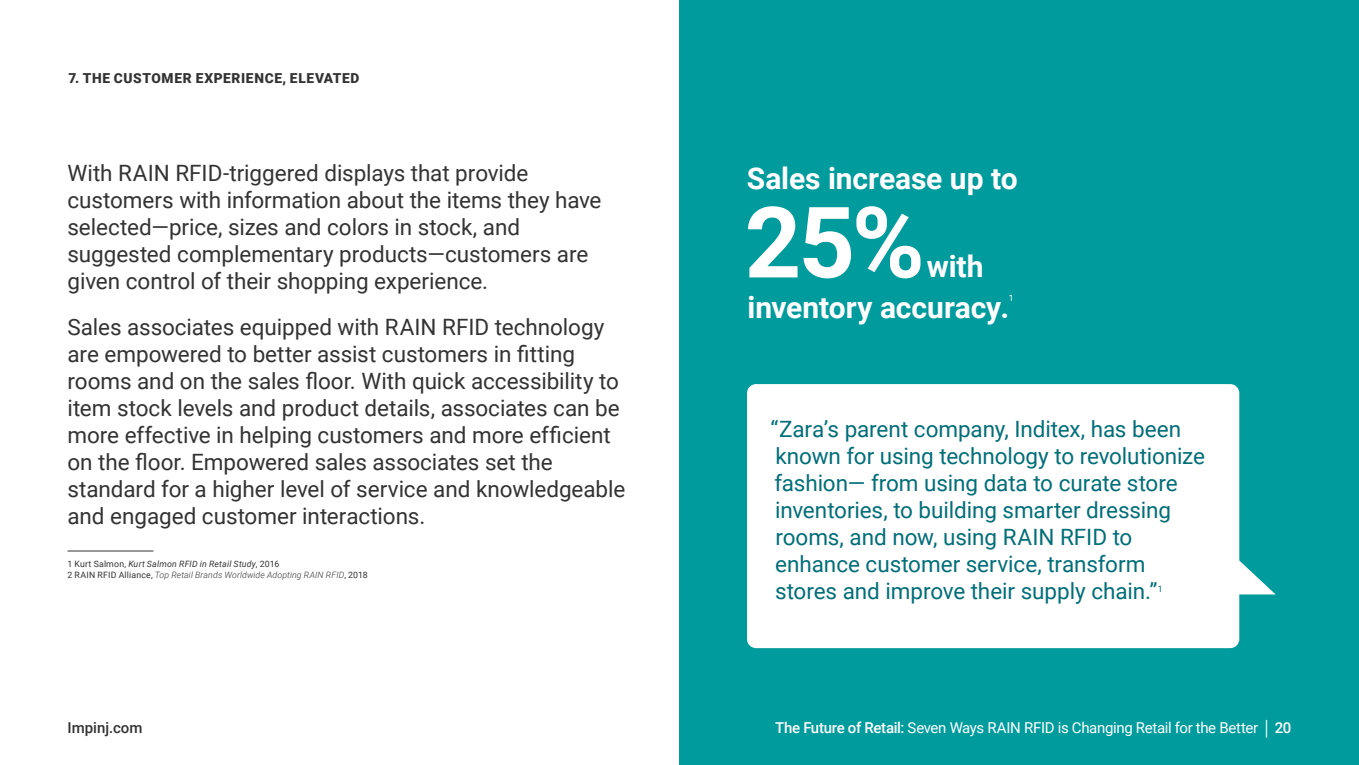
<style>
.page{position:relative;width:1359px;height:765px;background:#fff}
.page>*{position:absolute;margin:0;border:0;box-sizing:border-box;transform-origin:0 0}
.Big_Quote{font:700 98.75px "Roboto";color:#fff}
.Big_Quote-2{font:700 30px "Roboto";letter-spacing:-.005em;color:#fff}
.Big_Type{font:22.5px/27px "Roboto";letter-spacing:-.005em;color:#333}
.Big_Type-2{font:22.5px/27px "Roboto";letter-spacing:-.005em;color:#026e78}
.t1{font:15px "Roboto";letter-spacing:-.02em;color:#fff}
.t2{font:500 15px "Roboto";color:#333}
.t3{font:900 13.75px "Roboto";letter-spacing:.045em;color:#333}
.Footnote{font:italic 300 8.75px "Roboto";letter-spacing:.015em;color:#333}
.Footnote-2{font:italic 8.75px "Roboto";letter-spacing:.025em;color:#333}
.Big_Quote-3{font:8.75px "Roboto";color:#fff}
.Big_Type-3{font:8.75px "Roboto";color:#026e78}
.s1{font-style:normal}
.s2{font-weight:400;font-style:normal}
.s3{font-weight:500}
.s4{font-size:21px}
</style>
<div class="page">
<hr style="left:68px;top:551px;width:85px;height:1px;background:#333">
<div style="left:679px;top:0;width:680px;height:765px;background:#009b9d"></div>
<div style="left:747px;top:384px;width:492px;height:264px;background:#fff;border-radius:9px"></div>
<svg style="left:1239px;top:559px;width:36px;height:35px"></svg>
<p class="t3" style="left:68px;top:68px;width:292px">7. THE CUSTOMER EXPERIENCE, ELEVATED</p>
<p class="Big_Type" style="left:68px;top:159px;width:536px">With RAIN RFID-triggered displays that provide customers with information about the items they have selected—price, sizes and colors in stock, and suggested complementary products—customers are given control of their shopping experience.</p>
<p class="Big_Type" style="left:68px;top:312px;width:559px">Sales associates equipped with RAIN RFID technology are empowered to better assist customers in fitting rooms and on the sales floor. With quick accessibility to item stock levels and product details, associates can be more effective in helping customers and more efficient on the floor. Empowered sales associates set the standard for a higher level of service and knowledgeable and engaged customer interactions.</p>
<p class="Footnote-2" style="left:68px;top:558px;width:213px"><span class="s1">1 Kurt Salmon,</span> Kurt Salmon RFID in Retail Study<span class="s1">, 2016</span></p>
<p class="Footnote" style="left:68px;top:569px;width:302px"><span class="s2">2 RAIN RFID Alliance,</span> Top Retail Brands Worldwide Adopting RAIN RFID<span class="s2">, 2018</span></p>
<p class="Big_Quote-2" style="left:747px;top:157px;width:272px">Sales increase up to</p>
<p class="Big_Quote" style="left:745px;top:173px;width:182px">25%</p>
<p class="Big_Quote-2" style="left:927px;top:246px;width:58px">with</p>
<p class="Big_Quote-2" style="left:748px;top:287px;width:263px">inventory accuracy.</p>
<p class="Big_Quote-3" style="left:1009px;top:292px;width:6px">1</p>
<p class="Big_Type-2" style="left:771px;top:415px;width:436px">“Zara’s parent company, Inditex, has been known for using technology to revolutionize fashion— from using data to curate store inventories, to building smarter dressing rooms, and now, using RAIN RFID to enhance customer service, transform stores and improve their supply chain.”</p>
<p class="Big_Type-3" style="left:1158px;top:582px;width:6px">1</p>
<p class="t2" style="left:68px;top:717px;width:77px">Impinj.com</p>
<p class="t1" style="left:775px;top:717px;width:518px"><span class="s3">The Future of Retail:</span> Seven Ways RAIN RFID is Changing Retail for the Better <span class="s4">|</span> <span class="s3">20</span></p>
</div>
